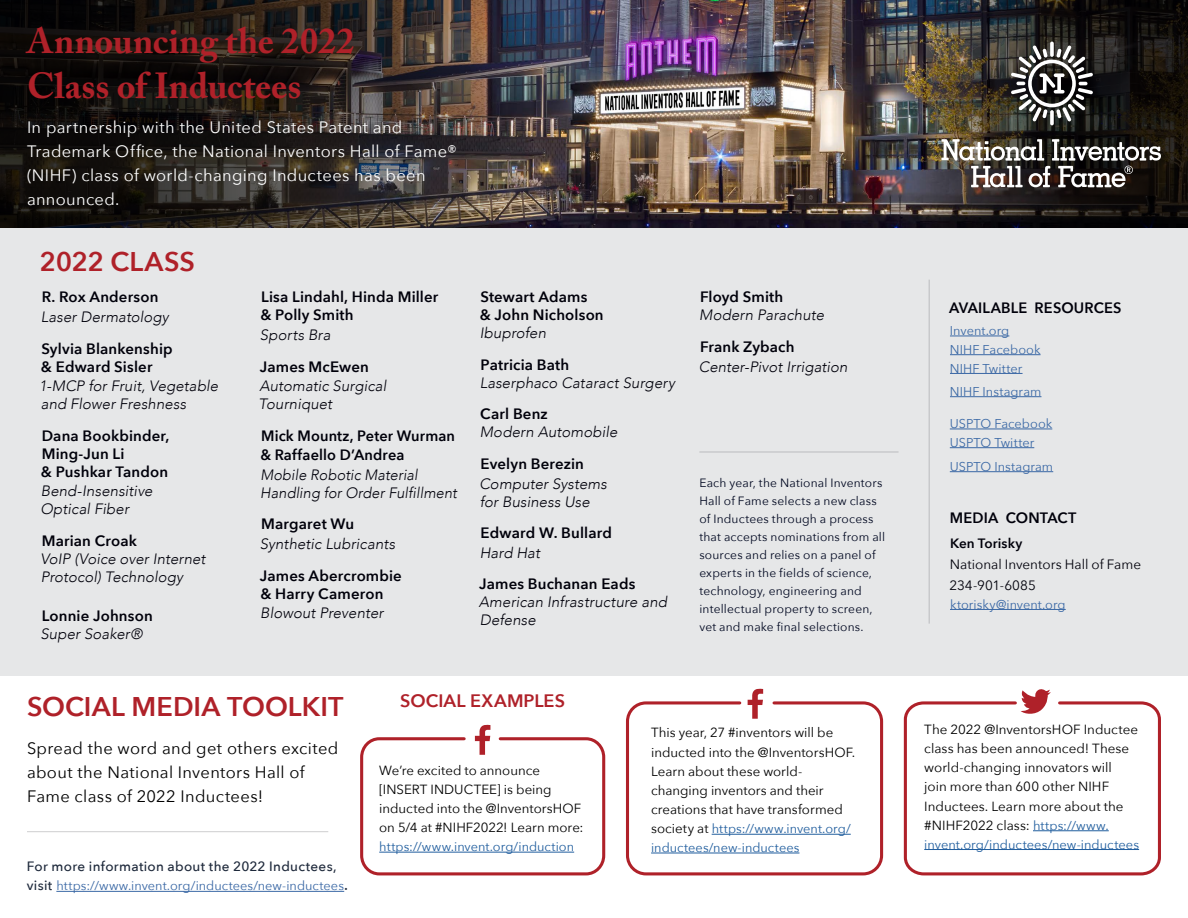
<style>
.page{position:relative;width:1188px;height:918px;background:#fff}
.page>*{position:absolute;margin:0;border:0;box-sizing:border-box;transform-origin:0 0}
.t1{font:700 36px/45px "Adobe Caslon Pro";color:#af2129}
.t2{font:600 27px "Avenir Next";color:#af2129}
.t3{font:600 18px "Avenir Next";letter-spacing:.005em;color:#af2129}
.t4{font:16.5px/24px "Avenir Next";letter-spacing:.02em;color:#fff}
.t5{font:16.5px/24px "Avenir Next";letter-spacing:.02em;color:#000}
.t6{font:italic 300 15px/18px "Avenir";letter-spacing:.01em;color:#00000a}
.t7{font:600 15px/18px "Avenir Next";letter-spacing:.01em;color:#00000a}
.t8{font:500 13.5px "Avenir Next";letter-spacing:.02em;color:#1e293b}
.t9{font:13.5px/21px "Avenir Next";color:#00000a}
.t10{font:600 13.5px "Avenir Next";letter-spacing:.005em;color:#00000a}
.t11{font:13.2px/19.2px "Avenir Next";color:#000}
.t12{font:12.75px/18.8px "Avenir Next";color:#3a68a5}
.t13{font:12.75px/18.8px "Avenir Next";color:#215e9e}
.t14{font:12px/18px "Avenir Next";letter-spacing:.015em;color:#000720}
.s1{font-weight:500;font-size:13.5px;color:#1e293b}
.s2{font-weight:500;font-size:15px;color:#1e293b}
.s3{font-size:13.2px;color:#000}
.s4{font-size:12.75px;color:#215e9e}
</style>
<div class="page">
<hr style="left:56px;top:891px;width:288px;height:1px;background:#3a68a5">
<div style="left:0;top:228px;width:1188px;height:447px;background:#e6e7e8"></div>
<hr style="left:950px;top:336px;width:59px;height:1px;background:#3a68a5">
<hr style="left:950px;top:354px;width:91px;height:1px;background:#3a68a5">
<hr style="left:950px;top:373px;width:73px;height:1px;background:#3a68a5">
<hr style="left:950px;top:396px;width:91px;height:1px;background:#3a68a5">
<hr style="left:950px;top:429px;width:102px;height:1px;background:#3a68a5">
<hr style="left:950px;top:447px;width:84px;height:1px;background:#3a68a5">
<hr style="left:950px;top:471px;width:103px;height:1px;background:#3a68a5">
<hr style="left:950px;top:609px;width:116px;height:1px;background:#3a68a5">
<hr style="left:929px;top:280px;width:1px;height:344px;background:#00000a">
<hr style="left:699px;top:452px;width:200px;height:1px;background:#00000a">
<svg style="left:903px;top:701px;width:258px;height:175px"></svg>
<hr style="left:1033px;top:830px;width:76px;height:1px;background:#215e9e">
<hr style="left:924px;top:849px;width:215px;height:1px;background:#215e9e">
<svg style="left:1020px;top:689px;width:31px;height:27px"></svg>
<div style="left:626px;top:701px;width:257px;height:174px;background:#fff;border:3px solid #af2129;border-radius:18px"></div>
<hr style="left:712px;top:834px;width:139px;height:1px;background:#215e9e">
<hr style="left:651px;top:853px;width:148px;height:1px;background:#215e9e">
<svg style="left:748px;top:688px;width:15px;height:31px"></svg>
<div style="left:360px;top:737px;width:245px;height:138px;background:#fff;border:3px solid #af2129;border-radius:18px"></div>
<hr style="left:379px;top:852px;width:195px;height:1px;background:#215e9e">
<svg style="left:475px;top:725px;width:15px;height:30px"></svg>
<hr style="left:27px;top:831px;width:301px;height:1px;background:#00000a">
<img style="left:530px;top:0;width:377px;height:228px">
<img style="left:907px;top:0;width:281px;height:228px">
<svg style="left:0;top:0;width:530px;height:228px;background:#2a2421"></svg>
<div style="left:940px;top:42px;width:229px;height:155px;background:#000;opacity:.2"></div>
<svg style="left:1011px;top:45px;width:82px;height:77px"></svg>
<img style="left:941px;top:139px;width:220px;height:48px">
<h1 class="t1" style="left:27px;top:18px;width:329px">Announcing the 2022<br>Class of Inductees</h1>
<p class="t4" style="left:27px;top:115px;width:432px">In partnership with the United States Patent and Trademark Office, the National Inventors Hall of Fame® (NIHF) class of world-changing Inductees has been announced.</p>
<h2 class="t2" style="left:40px;top:238px;width:157px">2022 CLASS</h2>
<p class="t7" style="left:42px;top:288px;width:118px">R. Rox Anderson</p>
<p class="t6" style="left:41px;top:308px;width:130px">Laser Dermatology</p>
<p class="t7" style="left:41px;top:339px;width:133px">Sylvia Blankenship &amp; Edward Sisler</p>
<p class="t6" style="left:39px;top:377px;width:181px">1-MCP for Fruit, Vegetable and Flower Freshness</p>
<p class="t7" style="left:41px;top:426px;width:130px">Dana Bookbinder,<br>Ming-Jun Li<br>&amp; Pushkar Tandon</p>
<p class="t6" style="left:40px;top:482px;width:114px">Bend-Insensitive<br>Optical Fiber</p>
<p class="t7" style="left:42px;top:531px;width:97px">Marian Croak</p>
<p class="t6" style="left:40px;top:550px;width:167px">VoIP (Voice over Internet<br>Protocol) Technology</p>
<p class="t7" style="left:42px;top:606px;width:113px">Lonnie Johnson</p>
<p class="t6" style="left:40px;top:625px;width:104px">Super Soaker®</p>
<p class="t7" style="left:260px;top:288px;width:180px">Lisa Lindahl, Hinda Miller &amp; Polly Smith</p>
<p class="t6" style="left:260px;top:326px;width:72px">Sports Bra</p>
<p class="t7" style="left:260px;top:357px;width:111px">James McEwen</p>
<p class="t6" style="left:259px;top:377px;width:129px">Automatic Surgical<br>Tourniquet</p>
<p class="t7" style="left:260px;top:425px;width:196px;line-height:19.6px">Mick Mountz, Peter Wurman &amp; Raffaello D’Andrea</p>
<p class="t6" style="left:260px;top:466px;width:198px">Mobile Robotic Material<br>Handling for Order Fulfillment</p>
<p class="t7" style="left:261px;top:515px;width:94px">Margaret Wu</p>
<p class="t6" style="left:260px;top:535px;width:137px">Synthetic Lubricants</p>
<p class="t7" style="left:260px;top:566px;width:143px">James Abercrombie &amp; Harry Cameron</p>
<p class="t6" style="left:260px;top:604px;width:125px">Blowout Preventer</p>
<p class="t7" style="left:480px;top:288px;width:125px">Stewart Adams<br>&amp; John Nicholson</p>
<p class="t6" style="left:480px;top:324px;width:68px">Ibuprofen</p>
<p class="t7" style="left:481px;top:355px;width:90px">Patricia Bath</p>
<p class="t6" style="left:480px;top:374px;width:197px">Laserphaco Cataract Surgery</p>
<p class="t7" style="left:480px;top:405px;width:69px">Carl Benz</p>
<p class="t6" style="left:480px;top:423px;width:139px">Modern Automobile</p>
<p class="t7" style="left:481px;top:454px;width:105px">Evelyn Berezin</p>
<p class="t6" style="left:479px;top:474px;width:129px">Computer Systems for Business Use</p>
<p class="t7" style="left:481px;top:523px;width:133px">Edward W. Bullard</p>
<p class="t6" style="left:480px;top:544px;width:62px">Hard Hat</p>
<p class="t7" style="left:479px;top:575px;width:158px">James Buchanan Eads</p>
<p class="t6" style="left:479px;top:593px;width:190px">American Infrastructure and<br>Defense</p>
<p class="t7" style="left:700px;top:288px;width:85px">Floyd Smith</p>
<p class="t6" style="left:699px;top:306px;width:126px">Modern Parachute</p>
<p class="t7" style="left:700px;top:337px;width:96px">Frank Zybach</p>
<p class="t6" style="left:699px;top:357px;width:150px">Center-Pivot Irrigation</p>
<p class="t14" style="left:699px;top:473px;width:187px">Each year, the National Inventors<br>Hall of Fame selects a new class of Inductees through a process that accepts nominations from all sources and relies on a panel of experts in the fields of science, technology, engineering and intellectual property to screen, vet and make final selections.</p>
<h2 class="t2" style="left:27px;top:684px;width:318px">SOCIAL MEDIA TOOLKIT</h2>
<p class="t5" style="left:27px;top:735px;width:313px">Spread the word and get others excited about the National Inventors Hall of<br>Fame class of 2022 Inductees!</p>
<p class="t8" style="left:27px;top:855px;width:311px">For more information about the 2022 Inductees,</p>
<p class="t12" style="left:27px;top:876px;width:323px"><span class="s1">visit</span> https://www.invent.org/inductees/new-inductees<span class="s2">.</span></p>
<p class="t3" style="left:400px;top:686px;width:166px">SOCIAL EXAMPLES</p>
<p class="t11" style="left:379px;top:760px;width:206px">We’re excited to announce [INSERT INDUCTEE] is being inducted into the @InventorsHOF on 5/4 at #NIHF2022! Learn more:</p>
<p class="t13" style="left:379px;top:837px;width:196px">https://www.invent.org/induction</p>
<p class="t11" style="left:651px;top:723px;width:206px">This year, 27 #inventors will be inducted into the @InventorsHOF.<br>Learn about these world&shy;changing inventors and their creations that have transformed</p>
<p class="t13" style="left:651px;top:819px;width:201px"><span class="s3">society at</span> https://www.invent.org/ inductees/new-inductees</p>
<p class="t7" style="left:949px;top:298px;width:174px">AVAILABLE RESOURCES</p>
<p class="t12" style="left:950px;top:321px;width:92px">Invent.org<br>NIHF Facebook<br>NIHF Twitter</p>
<p class="t12" style="left:950px;top:381px;width:93px">NIHF Instagram</p>
<p class="t12" style="left:950px;top:414px;width:104px">USPTO Facebook<br>USPTO Twitter</p>
<p class="t12" style="left:950px;top:456px;width:105px">USPTO Instagram</p>
<p class="t7" style="left:950px;top:509px;width:128px">MEDIA CONTACT</p>
<p class="t10" style="left:950px;top:531px;width:74px">Ken Torisky</p>
<p class="t9" style="left:949px;top:553px;width:193px">National Inventors Hall of Fame<br>234-901-6085</p>
<p class="t12" style="left:950px;top:594px;width:117px">ktorisky@invent.org</p>
<p class="t11" style="left:924px;top:719px;width:215px">The 2022 @InventorsHOF Inductee class has been announced! These world-changing innovators will<br>join more than 600 other NIHF<br>Inductees. Learn more about the #NIHF2022 class: <span class="s4">https://www.</span></p>
<p class="t13" style="left:924px;top:834px;width:216px">invent.org/inductees/new-inductees</p>
</div>
